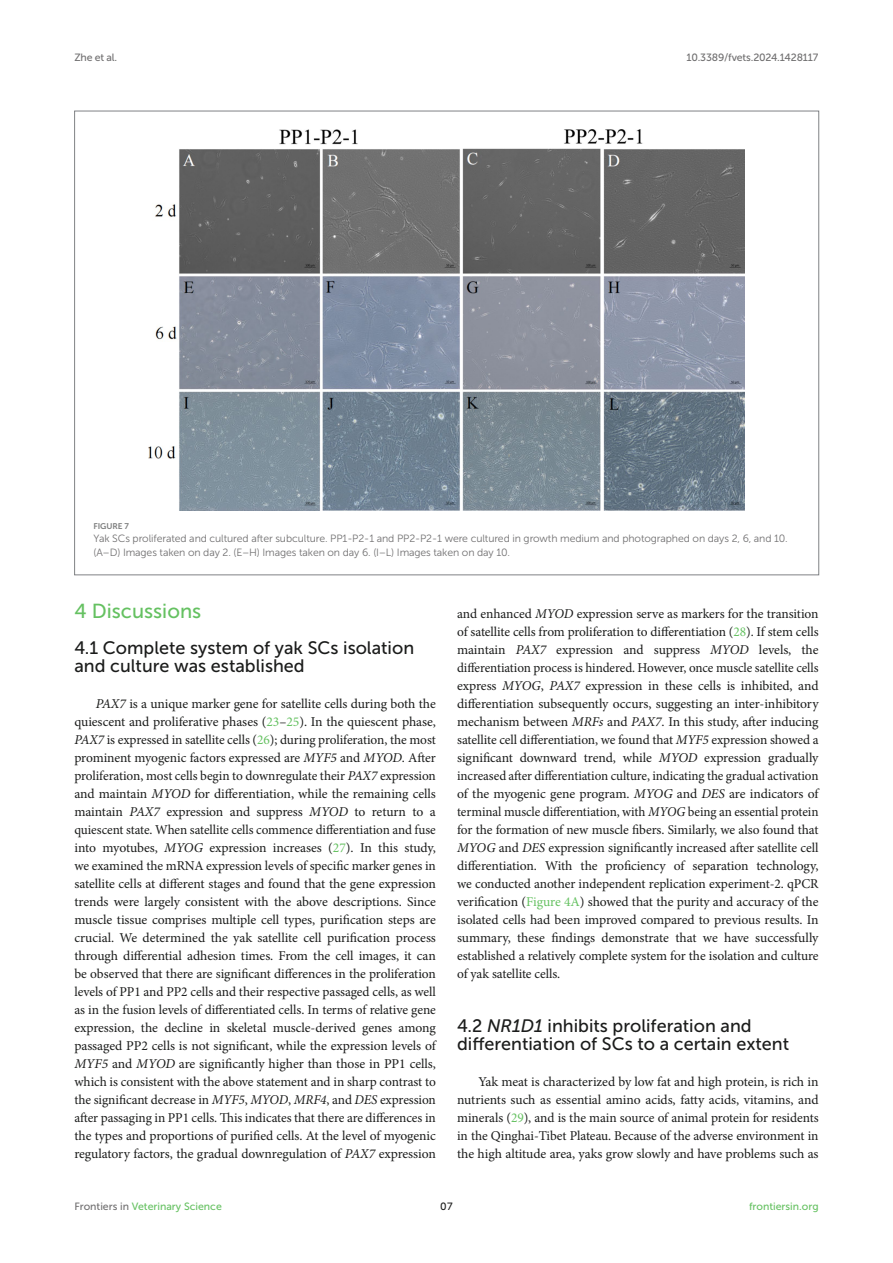
<style>
.page{position:relative;width:893px;height:1263px;background:#fff}
.page>*{position:absolute;margin:0;border:0;box-sizing:border-box;transform-origin:0 0}
.HEAD_1{font:20.25px "Museo Sans 500";color:#65c161}
.HEAD_2{font:18px/18px "Museo Sans 500";color:#1b1c1b}
.HEAD_2_after_HEAD_1{font:18px/18px "Museo Sans 500";color:#1b1c1b}
.TEXT_FLUSH{font:13.5px/18px "Minion Pro";letter-spacing:-.01em;color:#1b1c1b;text-align:justify}
.FIG_LEG{font:10.5px/13.5px "Museo Sans 300";letter-spacing:-.01em;color:#706f70}
.t1{font:10.5px "Museo Sans 500";color:#65c161}
.t2{font:10.5px "Museo Sans 500";letter-spacing:-.015em;color:#706f70}
.t3{font:10.5px "Museo Sans 500";color:#1b1c1b}
.FIG_HD{font:8.25px "Museo Sans 700";letter-spacing:-.01em;color:#7e7f7f}
.s1{font-style:italic}
.s2{color:#65c161}
.s3{color:#706f70}
</style>
<div class="page">
<img style="left:149px;top:130px;width:595px;height:380px">
<p class="t2" style="left:74px;top:51px;width:44px">Zhe et al.</p>
<p class="t2" style="left:686px;top:51px;width:134px">10.3389/fvets.2024.1428117</p>
<p class="FIG_HD" style="left:94px;top:521px;width:37px">FIGURE 7</p>
<p class="FIG_LEG" style="left:94px;top:532px;width:696px">Yak SCs proliferated and cultured after subculture. PP1-P2-1 and PP2-P2-1 were cultured in growth medium and photographed on days 2, 6, and 10. (A–D) Images taken on day 2. (E–H) Images taken on day 6. (I–L) Images taken on day 10.</p>
<p class="HEAD_1" style="left:74px;top:600px;width:128px">4 Discussions</p>
<p class="HEAD_2_after_HEAD_1" style="left:74px;top:639px;width:341px">4.1 Complete system of yak SCs isolation and culture was established</p>
<p class="TEXT_FLUSH" style="left:74px;top:695px;width:363px;text-indent:21px"><span class="s1">PAX7</span> is a unique marker gene for satellite cells during both the quiescent and proliferative phases (<span class="s2">23</span>–<span class="s2">25</span>). In the quiescent phase, <span class="s1">PAX7</span> is expressed in satellite cells (<span class="s2">26</span>); during proliferation, the most prominent myogenic factors expressed are <span class="s1">MYF5</span> and <span class="s1">MYOD</span>. After proliferation, most cells begin to downregulate their <span class="s1">PAX7</span> expression and maintain <span class="s1">MYOD</span> for differentiation, while the remaining cells maintain <span class="s1">PAX7</span> expression and suppress <span class="s1">MYOD</span> to return to a quiescent state. When satellite cells commence differentiation and fuse into myotubes, <span class="s1">MYOG</span> expression increases (<span class="s2">27</span>). In this study, we examined the mRNA expression levels of specific marker genes in satellite cells at different stages and found that the gene expression trends were largely consistent with the above descriptions. Since muscle tissue comprises multiple cell types, purification steps are crucial. We determined the yak satellite cell purification process through differential adhesion times. From the cell images, it can be observed that there are significant differences in the proliferation levels of PP1 and PP2 cells and their respective passaged cells, as well as in the fusion levels of differentiated cells. In terms of relative gene expression, the decline in skeletal muscle-derived genes among passaged PP2 cells is not significant, while the expression levels of <span class="s1">MYF5</span> and <span class="s1">MYOD</span> are significantly higher than those in PP1 cells, which is consistent with the above statement and in sharp contrast to the significant decrease in <span class="s1">MYF5</span>, <span class="s1">MYOD</span>, <span class="s1">MRF4</span>, and <span class="s1">DES</span> expression after passaging in PP1 cells. This indicates that there are differences in the types and proportions of purified cells. At the level of myogenic regulatory factors, the gradual downregulation of <span class="s1">PAX7</span> expression</p>
<p class="TEXT_FLUSH" style="left:457px;top:605px;width:363px">and enhanced <span class="s1">MYOD</span> expression serve as markers for the transition of satellite cells from proliferation to differentiation (<span class="s2">28</span>). If stem cells maintain <span class="s1">PAX7</span> expression and suppress <span class="s1">MYOD</span> levels, the differentiation process is hindered. However, once muscle satellite cells express <span class="s1">MYOG</span>, <span class="s1">PAX7</span> expression in these cells is inhibited, and differentiation subsequently occurs, suggesting an inter-inhibitory mechanism between <span class="s1">MRFs</span> and <span class="s1">PAX7</span>. In this study, after inducing satellite cell differentiation, we found that <span class="s1">MYF5</span> expression showed a significant downward trend, while <span class="s1">MYOD</span> expression gradually increased after differentiation culture, indicating the gradual activation of the myogenic gene program. <span class="s1">MYOG</span> and <span class="s1">DES</span> are indicators of terminal muscle differentiation, with <span class="s1">MYOG</span> being an essential protein for the formation of new muscle fibers. Similarly, we also found that <span class="s1">MYOG</span> and <span class="s1">DES</span> expression significantly increased after satellite cell differentiation. With the proficiency of separation technology, we conducted another independent replication experiment-2. qPCR verification (<span class="s2">Figure 4A</span>) showed that the purity and accuracy of the isolated cells had been improved compared to previous results. In summary, these findings demonstrate that we have successfully established a relatively complete system for the isolation and culture of yak satellite cells.</p>
<p class="HEAD_2" style="left:457px;top:1017px;width:334px">4.2 <span class="s1">NR1D1</span> inhibits proliferation and differentiation of SCs to a certain extent</p>
<p class="TEXT_FLUSH" style="left:457px;top:1073px;width:363px;text-indent:21px">Yak meat is characterized by low fat and high protein, is rich in nutrients such as essential amino acids, fatty acids, vitamins, and minerals (<span class="s2">29</span>), and is the main source of animal protein for residents in the Qinghai-Tibet Plateau. Because of the adverse environment in the high altitude area, yaks grow slowly and have problems such as</p>
<p class="t1" style="left:74px;top:1200px;width:149px"><span class="s3">Frontiers in</span> Veterinary Science</p>
<p class="t3" style="left:440px;top:1200px;width:14px">07</p>
<p class="t1" style="left:749px;top:1200px;width:71px">frontiersin.org</p>
</div>
